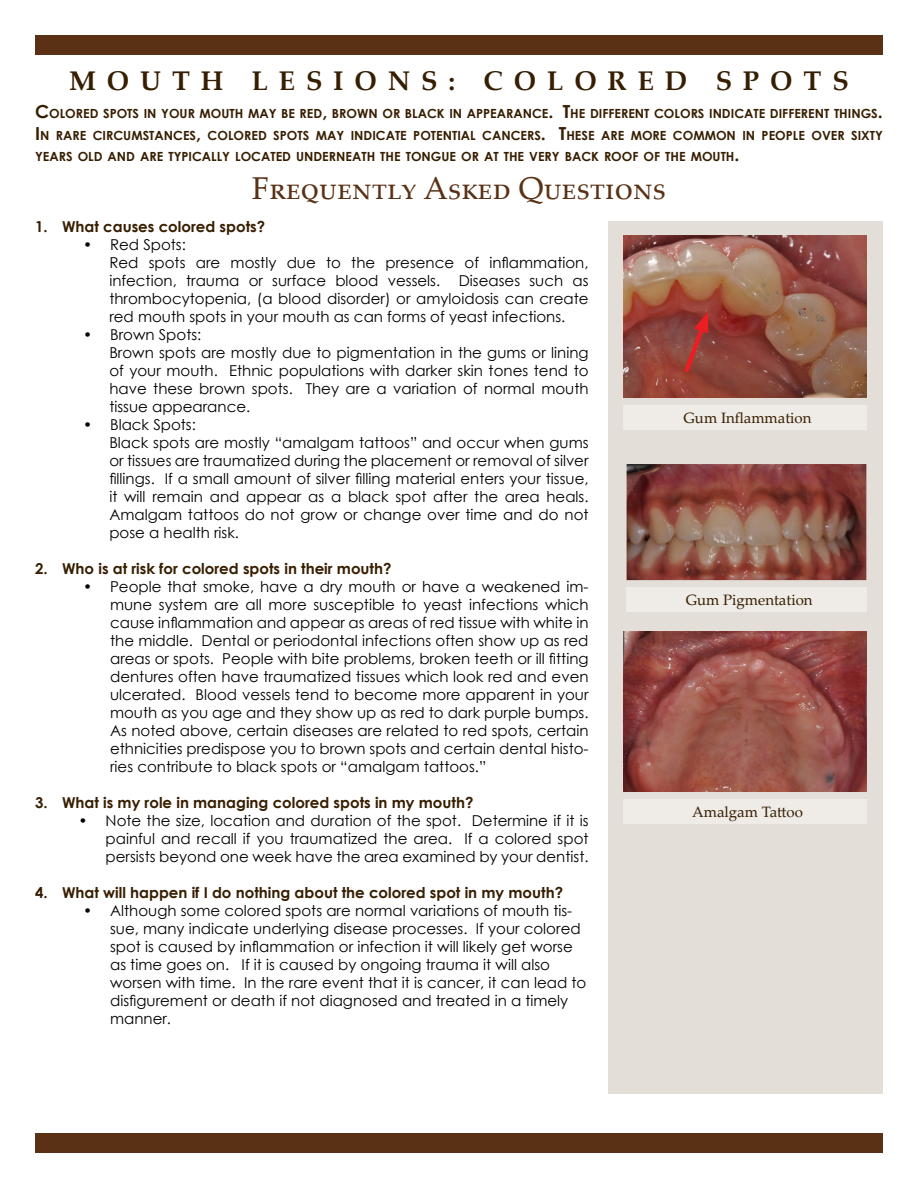
<style>
.page{position:relative;width:918px;height:1188px;background:#fff}
.page>*{position:absolute;margin:0;border:0;box-sizing:border-box;transform-origin:0 0}
.t1{font:31.5px "Palatino Linotype";color:#5a3115}
.t2{font:700 27px "Palatino Linotype";letter-spacing:.4em;color:#371e00}
.t3{font:15px/18px "Century Gothic";color:#000}
.t4{font:700 15px "Century Gothic";color:#371e00}
.t5{font:15px "Palatino Linotype";color:#371e00}
.t6{font:700 12.6px/21.6px "Century Gothic";color:#371e00;text-align:justify}
.s1{font-size:18px}
</style>
<div class="page">
<div style="left:35px;top:1133px;width:848px;height:20px;background:#5a3115"></div>
<div style="left:35px;top:35px;width:848px;height:20px;background:#5a3115"></div>
<div style="left:608px;top:221px;width:275px;height:873px;background:#e4ded8"></div>
<img style="left:623px;top:632px;width:243px;height:160px">
<img style="left:623px;top:236px;width:243px;height:162px">
<img style="left:627px;top:464px;width:239px;height:116px">
<div style="left:627px;top:588px;width:240px;height:24px;background:#efebe7"></div>
<div style="left:623px;top:405px;width:244px;height:25px;background:#efebe7"></div>
<div style="left:623px;top:799px;width:244px;height:25px;background:#efebe7"></div>
<svg style="left:681px;top:312px;width:29px;height:65px;background:#993b36"></svg>
<h2 class="t2" style="left:69px;top:61px;width:781px">MOUTH LESIONS: COLORED SPOTS</h2>
<p class="t6" style="left:35px;top:102px;width:849px"><span class="s1">C</span>OLORED SPOTS IN YOUR MOUTH MAY BE RED<span class="s1">,</span> BROWN OR BLACK IN APPEARANCE<span class="s1">. T</span>HE DIFFERENT COLORS INDICATE DIFFERENT THINGS<span class="s1">.<br>I</span> N RARE CIRCUMSTANCES<span class="s1">,</span> COLORED SPOTS MAY INDICATE POTENTIAL CANCERS<span class="s1">. T</span>HESE ARE MORE COMMON IN PEOPLE OVER SIXTY YEARS OLD AND ARE TYPICALLY LOCATED UNDERNEATH THE TONGUE OR AT THE VERY BACK ROOF OF THE MOUTH<span class="s1">.</span></p>
<h1 class="t1" style="left:252px;top:166px;width:416px">Frequently Asked Questions</h1>
<p class="t4" style="left:35px;top:215px;width:232px">1. What causes colored spots?</p>
<p class="t3" style="left:109px;top:236px;width:481px;text-indent:-26px">• Red Spots:<br>Red spots are mostly due to the presence of inflammation, infection, trauma or surface blood vessels. Diseases such as thrombocytopenia, (a blood disorder) or amyloidosis can create red mouth spots in your mouth as can forms of yeast infections.</p>
<p class="t3" style="left:109px;top:326px;width:481px;text-indent:-26px">• Brown Spots:<br>Brown spots are mostly due to pigmentation in the gums or lining of your mouth. Ethnic populations with darker skin tones tend to have these brown spots. They are a variation of normal mouth tissue appearance.</p>
<p class="t3" style="left:109px;top:416px;width:481px;text-indent:-26px">• Black Spots:<br>Black spots are mostly “amalgam tattoos” and occur when gums or tissues are traumatized during the placement or removal of silver fillings. If a small amount of silver filling material enters your tissue, it will remain and appear as a black spot after the area heals.<br>Amalgam tattoos do not grow or change over time and do not pose a health risk.</p>
<p class="t4" style="left:35px;top:557px;width:358px">2. Who is at risk for colored spots in their mouth?</p>
<p class="t3" style="left:110px;top:578px;width:480px;text-align:justify;text-indent:-27px">• People that smoke, have a dry mouth or have a weakened im&shy;mune system are all more susceptible to yeast infections which cause inflammation and appear as areas of red tissue with white in the middle. Dental or periodontal infections often show up as red areas or spots. People with bite problems, broken teeth or ill fitting dentures often have traumatized tissues which look red and even ulcerated. Blood vessels tend to become more apparent in your mouth as you age and they show up as red to dark purple bumps.<br>As noted above, certain diseases are related to red spots, certain ethnicities predispose you to brown spots and certain dental histo&shy;ries contribute to black spots or “amalgam tattoos.”</p>
<p class="t4" style="left:35px;top:791px;width:440px">3. What is my role in managing colored spots in my mouth?</p>
<p class="t3" style="left:106px;top:812px;width:485px;text-align:justify;text-indent:-27px">• Note the size, location and duration of the spot. Determine if it is painful and recall if you traumatized the area. If a colored spot persists beyond one week have the area examined by your dentist.</p>
<p class="t4" style="left:35px;top:881px;width:529px">4. What will happen if I do nothing about the colored spot in my mouth?</p>
<p class="t3" style="left:110px;top:902px;width:478px;text-indent:-27px">• Although some colored spots are normal variations of mouth tis&shy;sue, many indicate underlying disease processes. If your colored spot is caused by inflammation or infection it will likely get worse as time goes on. If it is caused by ongoing trauma it will also worsen with time. In the rare event that it is cancer, it can lead to disfigurement or death if not diagnosed and treated in a timely manner.</p>
<p class="t5" style="left:684px;top:407px;width:130px">Gum Inflammation</p>
<p class="t5" style="left:686px;top:590px;width:128px">Gum Pigmentation</p>
<p class="t5" style="left:692px;top:801px;width:112px">Amalgam Tattoo</p>
</div>
